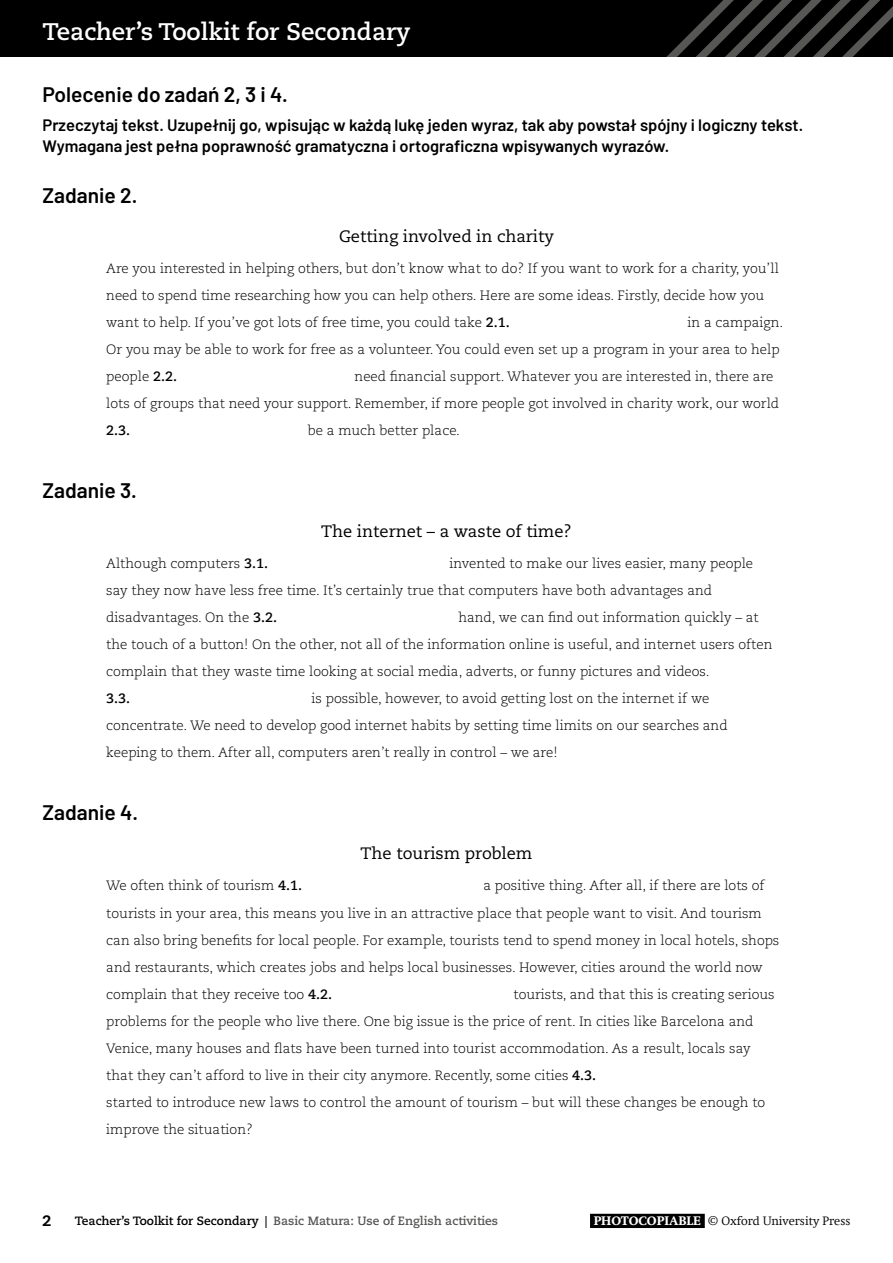
<style>
.page{position:relative;width:893px;height:1263px;background:#fff}
.page>*{position:absolute;margin:0;border:0;box-sizing:border-box;transform-origin:0 0}
.t1{font:700 24px "Caecilia LT Std";color:#fff}
.H4_Text_Head_A{font:600 21px "Barlow";color:#000}
.P_Intro_Polish{font:600 16.5px/21px "Barlow";color:#000}
.P_Facs_Text_Head{font:16.5px "Caecilia LT Std";color:#000}
.t2{font:800 15px "Caecilia LT Std";color:#000}
.P_Facs_Text{font:300 13.5px/27px "Caecilia LT Std";color:#000}
.t3{font:700 12px "Caecilia LT Std";color:#575756}
.t4{font:300 12px "OUP2 Swift";color:#000}
.s1{font-weight:700}
.s2{color:#000}
.s3{font-weight:700;color:#fff}
</style>
<div class="page">
<div style="left:590px;top:1214px;width:115px;height:14px;background:#000"></div>
<div style="left:0;top:0;width:893px;height:57px;background:#000"></div>
<svg style="left:666px;top:0;width:227px;height:57px"></svg>
<h1 class="t1" style="left:43px;top:18px;width:370px">Teacher’s Toolkit for Secondary</h1>
<p class="H4_Text_Head_A" style="left:43px;top:79px;width:247px">Polecenie do zadań 2, 3 i 4.</p>
<p class="P_Intro_Polish" style="left:43px;top:114px;width:762px">Przeczytaj tekst. Uzupełnij go, wpisując w każdą lukę jeden wyraz, tak aby powstał spójny i logiczny tekst.<br>Wymagana jest pełna poprawność gramatyczna i ortograficzna wpisywanych wyrazów.</p>
<p class="H4_Text_Head_A" style="left:43px;top:180px;width:96px">Zadanie 2.</p>
<p class="P_Facs_Text_Head" style="left:339px;top:227px;width:216px">Getting involved in charity</p>
<p class="P_Facs_Text" style="left:106px;top:255px;width:674px">Are you interested in helping others, but don’t know what to do? If you want to work for a charity, you’ll need to spend time researching how you can help others. Here are some ideas. Firstly, decide how you want to help. If you’ve got lots of free time, you could take <span class="s1">2.1.</span></p>
<p class="P_Facs_Text" style="left:106px;top:309px;width:678px;text-indent:581px">in a campaign.<br>Or you may be able to work for free as a volunteer. You could even set up a program in your area to help people <span class="s1">2.2.</span></p>
<p class="P_Facs_Text" style="left:106px;top:363px;width:674px;text-indent:248px">need financial support. Whatever you are interested in, there are lots of groups that need your support. Remember, if more people got involved in charity work, our world<br><span class="s1">2.3.</span></p>
<p class="P_Facs_Text" style="left:308px;top:417px;width:154px">be a much better place.</p>
<p class="H4_Text_Head_A" style="left:43px;top:475px;width:96px">Zadanie 3.</p>
<p class="P_Facs_Text_Head" style="left:321px;top:522px;width:252px">The internet – a waste of time?</p>
<p class="P_Facs_Text" style="left:106px;top:551px;width:648px;text-indent:343px">invented to make our lives easier, many people say they now have less free time. It’s certainly true that computers have both advantages and disadvantages. On the <span class="s1">3.2.</span></p>
<p class="P_Facs_Text" style="left:106px;top:551px;width:163px">Although computers <span class="s1">3.1.</span></p>
<p class="P_Facs_Text" style="left:106px;top:605px;width:668px;text-indent:352px">hand, we can find out information quickly – at the touch of a button! On the other, not all of the information online is useful, and internet users often complain that they waste time looking at social media, adverts, or funny pictures and videos.<br><span class="s1">3.3.</span></p>
<p class="P_Facs_Text" style="left:106px;top:686px;width:623px;text-indent:205px">is possible, however, to avoid getting lost on the internet if we concentrate. We need to develop good internet habits by setting time limits on our searches and keeping to them. After all, computers aren’t really in control – we are!</p>
<p class="H4_Text_Head_A" style="left:43px;top:797px;width:97px">Zadanie 4.</p>
<p class="P_Facs_Text_Head" style="left:361px;top:844px;width:173px">The tourism problem</p>
<p class="P_Facs_Text" style="left:106px;top:873px;width:197px">We often think of tourism <span class="s1">4.1.</span></p>
<p class="P_Facs_Text" style="left:106px;top:873px;width:675px;text-indent:377px">a positive thing. After all, if there are lots of tourists in your area, this means you live in an attractive place that people want to visit. And tourism can also bring benefits for local people. For example, tourists tend to spend money in local hotels, shops and restaurants, which creates jobs and helps local businesses. However, cities around the world now complain that they receive too <span class="s1">4.2.</span></p>
<p class="P_Facs_Text" style="left:106px;top:981px;width:670px;text-indent:407px">tourists, and that this is creating serious problems for the people who live there. One big issue is the price of rent. In cities like Barcelona and Venice, many houses and flats have been turned into tourist accommodation. As a result, locals say that they can’t afford to live in their city anymore. Recently, some cities <span class="s1">4.3.<br></span>started to introduce new laws to control the amount of tourism – but will these changes be enough to improve the situation?</p>
<p class="t2" style="left:43px;top:1212px;width:10px">2</p>
<p class="t3" style="left:75px;top:1214px;width:425px"><span class="s2">Teacher’s Toolkit for Secondary |</span> Basic Matura: Use of English activities</p>
<p class="t4" style="left:594px;top:1214px;width:258px"><span class="s3">PHOTOCOPIABLE</span> © Oxford University Press</p>
</div>
